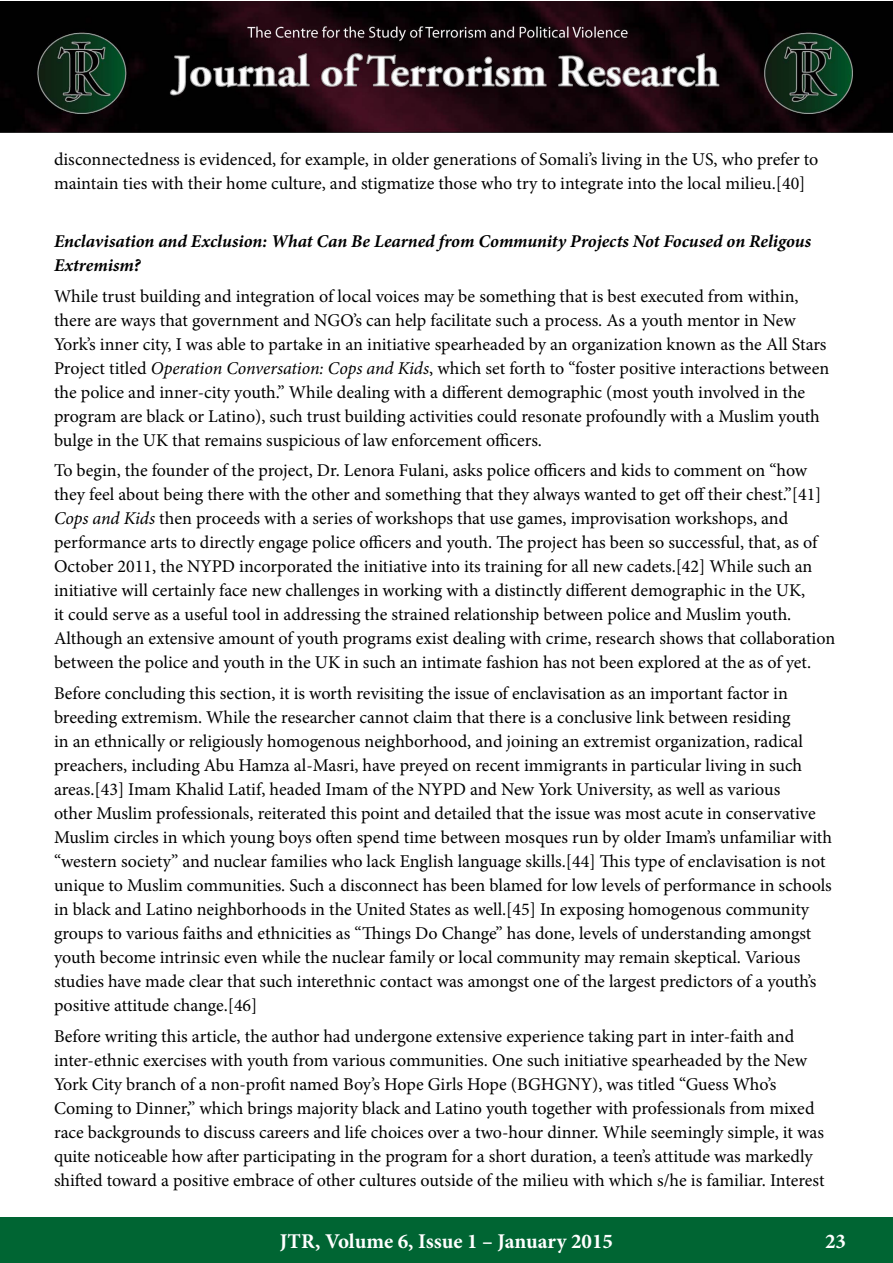
<style>
.page{position:relative;width:893px;height:1263px;background:#fff}
.page>*{position:absolute;margin:0;border:0;box-sizing:border-box;transform-origin:0 0}
.t1{font:700 21px "Minion Pro";color:#fff}
.t2{font:18px/24px "Minion Pro";color:#000}
.t3{font:italic 700 18px/24px "Minion Pro";letter-spacing:-.005em;color:#000}
.s1{font-style:italic}
</style>
<div class="page">
<div style="left:0;top:1217px;width:892px;height:46px;background:#006533"></div>
<img style="left:0;top:1px;width:892px;height:132px">
<p class="t2" style="left:54px;top:147px;width:766px">disconnectedness is evidenced, for example, in older generations of Somali’s living in the US, who prefer to maintain ties with their home culture, and stigmatize those who try to integrate into the local milieu.[40]</p>
<p class="t3" style="left:54px;top:229px;width:759px">Enclavisation and Exclusion: What Can Be Learned from Community Projects Not Focused on Religous<br>Extremism?</p>
<p class="t2" style="left:54px;top:284px;width:777px">While trust building and integration of local voices may be something that is best executed from within, there are ways that government and NGO’s can help facilitate such a process. As a youth mentor in New York’s inner city, I was able to partake in an initiative spearheaded by an organization known as the All Stars Project titled <span class="s1">Operation Conversation: Cops and Kids</span>, which set forth to “foster positive interactions between the police and inner-city youth.” While dealing with a different demographic (most youth involved in the program are black or Latino), such trust building activities could resonate profoundly with a Muslim youth bulge in the UK that remains suspicious of law enforcement officers.</p>
<p class="t2" style="left:54px;top:459px;width:783px">To begin, the founder of the project, Dr. Lenora Fulani, asks police officers and kids to comment on “how they feel about being there with the other and something that they always wanted to get off their chest.”[41] <span class="s1">Cops and Kids</span> then proceeds with a series of workshops that use games, improvisation workshops, and performance arts to directly engage police officers and youth. The project has been so successful, that, as of October 2011, the NYPD incorporated the initiative into its training for all new cadets.[42] While such an initiative will certainly face new challenges in working with a distinctly different demographic in the UK,<br>it could serve as a useful tool in addressing the strained relationship between police and Muslim youth.<br>Although an extensive amount of youth programs exist dealing with crime, research shows that collaboration between the police and youth in the UK in such an intimate fashion has not been explored at the as of yet.</p>
<p class="t2" style="left:54px;top:681px;width:780px">Before concluding this section, it is worth revisiting the issue of enclavisation as an important factor in breeding extremism. While the researcher cannot claim that there is a conclusive link between residing<br>in an ethnically or religiously homogenous neighborhood, and joining an extremist organization, radical preachers, including Abu Hamza al-Masri, have preyed on recent immigrants in particular living in such areas.[43] Imam Khalid Latif, headed Imam of the NYPD and New York University, as well as various<br>other Muslim professionals, reiterated this point and detailed that the issue was most acute in conservative Muslim circles in which young boys often spend time between mosques run by older Imam’s unfamiliar with “western society” and nuclear families who lack English language skills.[44] This type of enclavisation is not unique to Muslim communities. Such a disconnect has been blamed for low levels of performance in schools in black and Latino neighborhoods in the United States as well.[45] In exposing homogenous community groups to various faiths and ethnicities as “Things Do Change” has done, levels of understanding amongst youth become intrinsic even while the nuclear family or local community may remain skeptical. Various studies have made clear that such interethnic contact was amongst one of the largest predictors of a youth’s positive attitude change.[46]</p>
<p class="t2" style="left:54px;top:1024px;width:772px">Before writing this article, the author had undergone extensive experience taking part in inter-faith and inter-ethnic exercises with youth from various communities. One such initiative spearheaded by the New York City branch of a non-profit named Boy’s Hope Girls Hope (BGHGNY), was titled “Guess Who’s Coming to Dinner,” which brings majority black and Latino youth together with professionals from mixed race backgrounds to discuss careers and life choices over a two-hour dinner. While seemingly simple, it was quite noticeable how after participating in the program for a short duration, a teen’s attitude was markedly shifted toward a positive embrace of other cultures outside of the milieu with which s/he is familiar. Interest</p>
<p class="t1" style="left:280px;top:1226px;width:335px">JTR, Volume 6, Issue 1 – January 2015</p>
<p class="t1" style="left:825px;top:1226px;width:22px">23</p>
</div>
